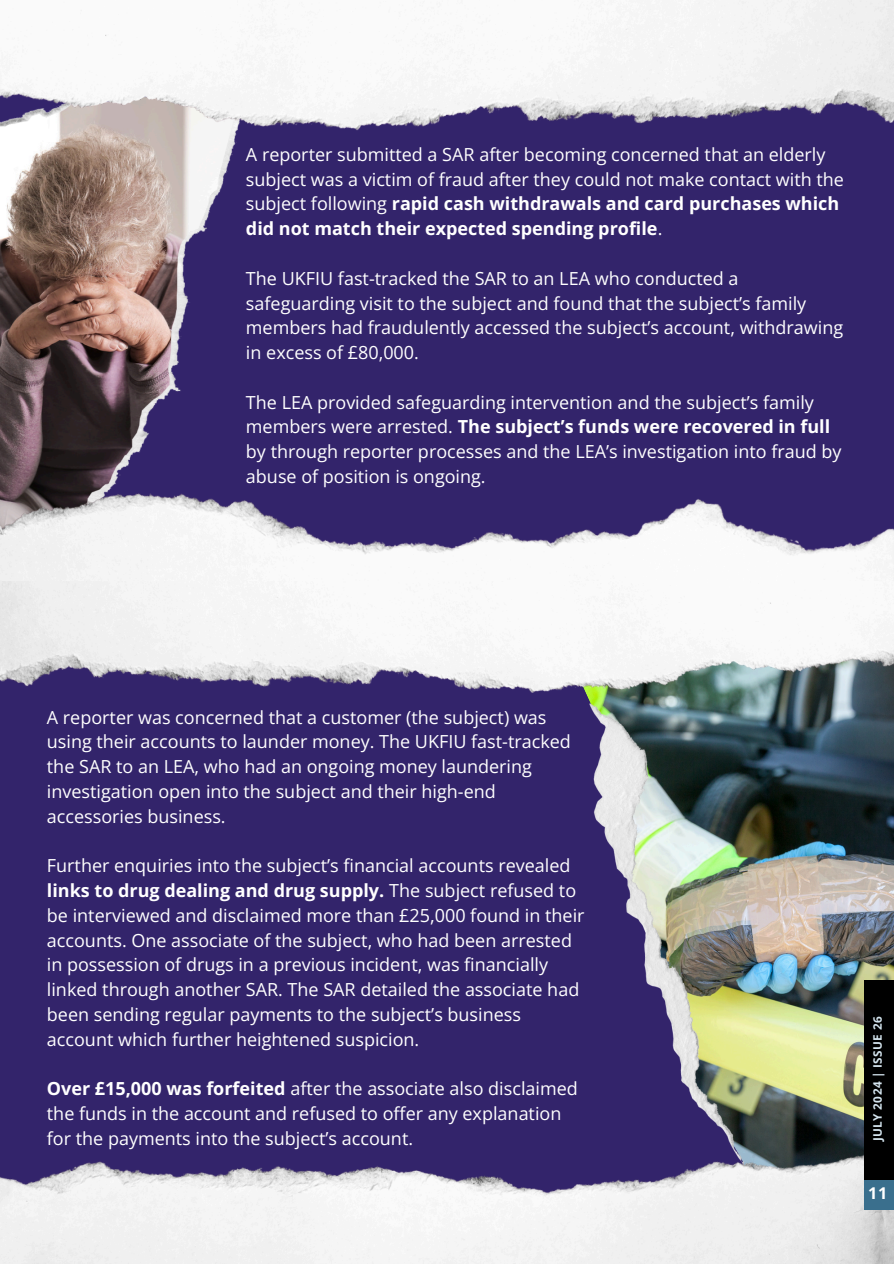
<style>
.page{position:relative;width:894px;height:1264px;background:#fff}
.page>*{position:absolute;margin:0;border:0;box-sizing:border-box;transform-origin:0 0}
.t1{font:18px/24.8px "Open Sans";color:#fff}
.t2{font:700 16.2px "Open Sans";color:#fff}
.t3{font:700 11.7px "Open Sans";letter-spacing:.03em;color:#d3e3ed}
.s1{font-weight:700}
</style>
<div class="page">
<div style="left:0;top:667px;width:893px;height:513px;background:#33246b"></div>
<img style="left:744px;top:697px;width:149px;height:444px">
<svg style="left:588px;top:697px;width:156px;height:6px"></svg>
<img style="left:589px;top:703px;width:156px;height:438px">
<div style="left:233px;top:110px;width:660px;height:389px;background:#33246b"></div>
<img style="left:0;top:136px;width:237px;height:350px">
<img style="left:0;top:0;width:893px;height:136px">
<img style="left:0;top:1141px;width:893px;height:122px">
<div style="left:864px;top:1178px;width:29px;height:31px;background:#3a6f8d"></div>
<div style="left:864px;top:980px;width:29px;height:199px;background:#000"></div>
<img style="left:0;top:486px;width:893px;height:95px">
<img style="left:0;top:581px;width:893px;height:116px">
<p class="t1" style="left:246px;top:142px;width:599px">A reporter submitted a SAR after becoming concerned that an elderly subject was a victim of fraud after they could not make contact with the subject following <span class="s1">rapid cash withdrawals and card purchases which did not match their expected spending profile</span>.</p>
<h1 class="t1" style="left:246px;top:265px;width:598px">The UKFIU fast-tracked the SAR to an LEA who conducted a safeguarding visit to the subject and found that the subject’s family members had fraudulently accessed the subject’s account, withdrawing in excess of £80,000.</h1>
<h1 class="t1" style="left:246px;top:389px;width:597px">The LEA provided safeguarding intervention and the subject’s family members were arrested. <span class="s1">The subject’s funds were recovered in full </span>by through reporter processes and the LEA’s investigation into fraud by abuse of position is ongoing.</h1>
<p class="t1" style="left:47px;top:704px;width:525px">A reporter was concerned that a customer (the subject) was using their accounts to launder money. The UKFIU fast-tracked the SAR to an LEA, who had an ongoing money laundering investigation open into the subject and their high-end accessories business.</p>
<h1 class="t1" style="left:47px;top:853px;width:539px">Further enquiries into the subject’s financial accounts revealed <span class="s1">links to drug dealing and drug supply.</span> The subject refused to be interviewed and disclaimed more than £25,000 found in their accounts. One associate of the subject, who had been arrested in possession of drugs in a previous incident, was financially linked through another SAR. The SAR detailed the associate had been sending regular payments to the subject’s business account which further heightened suspicion.</h1>
<h1 class="t1" style="left:47px;top:1075px;width:532px"><span class="s1">Over £15,000 was forfeited</span> after the associate also disclaimed the funds in the account and refused to offer any explanation for the payments into the subject’s account.</h1>
<p class="t3" style="left:869px;top:1140px;width:126px;rotate:-90deg">JULY 2024 | ISSUE 26</p>
<p class="t2" style="left:868px;top:1181px;width:20px">11</p>
</div>
